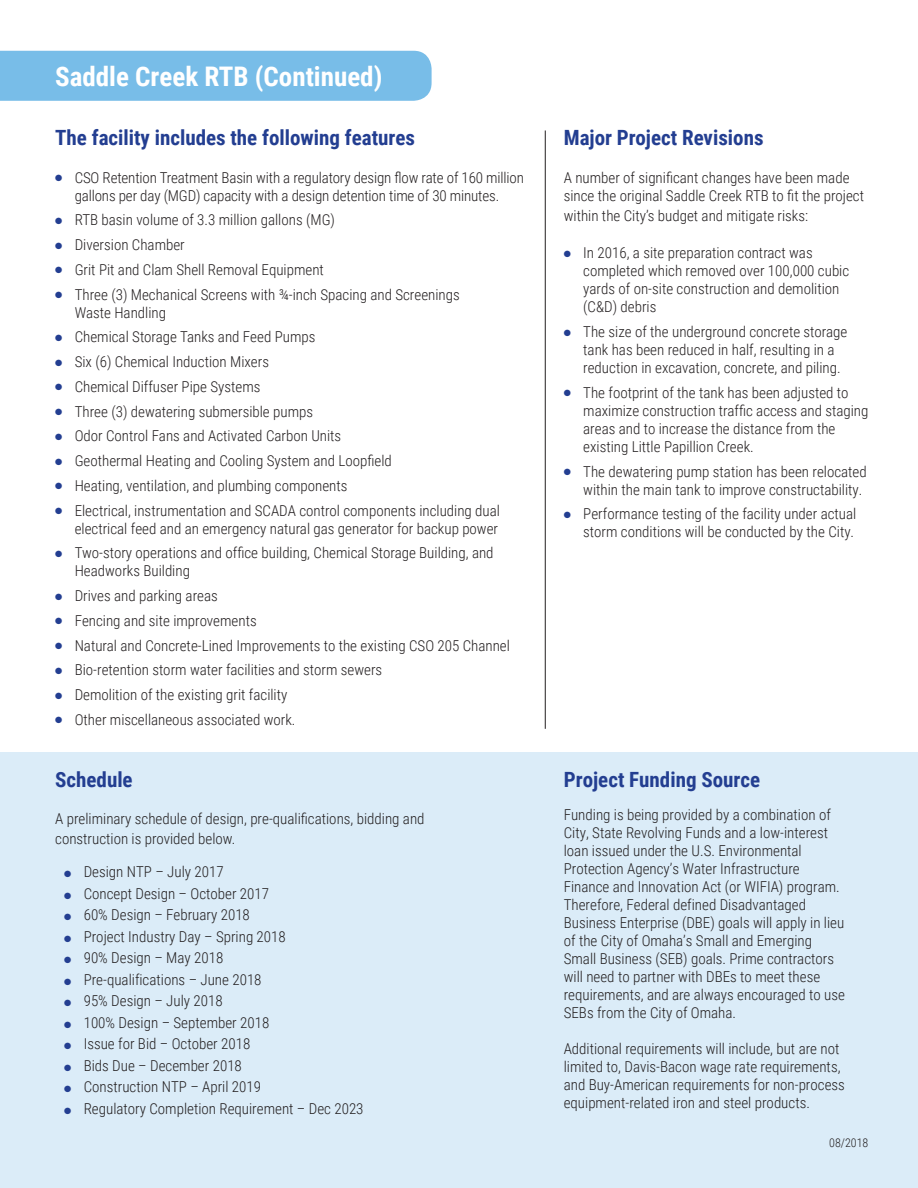
<style>
.page{position:relative;width:918px;height:1188px;background:#fff}
.page>*{position:absolute;margin:0;border:0;box-sizing:border-box;transform-origin:0 0}
.t1{font:700 27px "Roboto Condensed";color:#fff}
.Body_Copy{font:700 21px "Roboto Condensed";color:#233e91}
.Body_Copy-2{font:300 15px/18px "Roboto Condensed";color:#231f20}
.Body_Copy-3{font:300 12px "Roboto Condensed";color:#231f20}
.s1{color:#233e91}
</style>
<div class="page">
<div style="left:0;top:51px;width:432px;height:50px;background:#78bde8"></div>
<div style="left:0;top:753px;width:918px;height:435px;background:#dbecf8"></div>
<hr style="left:545px;top:130px;width:1px;height:599px;background:#231f20">
<p class="t1" style="left:55px;top:57px;width:329px">Saddle Creek RTB (Continued)</p>
<p class="Body_Copy" style="left:55px;top:123px;width:361px">The facility includes the following features</p>
<p class="Body_Copy-2" style="left:55px;top:168px;width:470px;text-align:center"><span class="s1">●</span> CSO Retention Treatment Basin with a regulatory design flow rate of 160 million gallons per day (MGD) capacity with a design detention time of 30 minutes.</p>
<p class="Body_Copy-2" style="left:55px;top:211px;width:281px"><span class="s1">●</span> RTB basin volume of 3.3 million gallons (MG)</p>
<p class="Body_Copy-2" style="left:55px;top:235px;width:131px"><span class="s1">●</span> Diversion Chamber</p>
<p class="Body_Copy-2" style="left:55px;top:260px;width:270px"><span class="s1">●</span> Grit Pit and Clam Shell Removal Equipment</p>
<p class="Body_Copy-2" style="left:75px;top:285px;width:387px;text-indent:-20px"><span class="s1">●</span> Three (3) Mechanical Screens with ¾-inch Spacing and Screenings<br>Waste Handling</p>
<p class="Body_Copy-2" style="left:55px;top:328px;width:262px"><span class="s1">●</span> Chemical Storage Tanks and Feed Pumps</p>
<p class="Body_Copy-2" style="left:55px;top:352px;width:215px"><span class="s1">●</span> Six (6) Chemical Induction Mixers</p>
<p class="Body_Copy-2" style="left:55px;top:377px;width:207px"><span class="s1">●</span> Chemical Diffuser Pipe Systems</p>
<p class="Body_Copy-2" style="left:55px;top:402px;width:259px"><span class="s1">●</span> Three (3) dewatering submersible pumps</p>
<p class="Body_Copy-2" style="left:55px;top:427px;width:288px"><span class="s1">●</span> Odor Control Fans and Activated Carbon Units</p>
<p class="Body_Copy-2" style="left:55px;top:451px;width:338px"><span class="s1">●</span> Geothermal Heating and Cooling System and Loopfield</p>
<p class="Body_Copy-2" style="left:55px;top:476px;width:294px"><span class="s1">●</span> Heating, ventilation, and plumbing components</p>
<p class="Body_Copy-2" style="left:55px;top:501px;width:446px;text-align:right"><span class="s1">●</span> Electrical, instrumentation and SCADA control components including dual electrical feed and an emergency natural gas generator for backup power</p>
<p class="Body_Copy-2" style="left:75px;top:544px;width:420px;text-indent:-20px"><span class="s1">●</span> Two-story operations and office building, Chemical Storage Building, and<br>Headworks Building</p>
<p class="Body_Copy-2" style="left:55px;top:586px;width:164px"><span class="s1">●</span> Drives and parking areas</p>
<p class="Body_Copy-2" style="left:55px;top:611px;width:203px"><span class="s1">●</span> Fencing and site improvements</p>
<p class="Body_Copy-2" style="left:55px;top:636px;width:456px"><span class="s1">●</span> Natural and Concrete-Lined Improvements to the existing CSO 205 Channel</p>
<p class="Body_Copy-2" style="left:55px;top:661px;width:329px"><span class="s1">●</span> Bio-retention storm water facilities and storm sewers</p>
<p class="Body_Copy-2" style="left:55px;top:685px;width:234px"><span class="s1">●</span> Demolition of the existing grit facility</p>
<p class="Body_Copy-2" style="left:55px;top:710px;width:242px"><span class="s1">●</span> Other miscellaneous associated work.</p>
<p class="Body_Copy" style="left:55px;top:764px;width:79px">Schedule</p>
<p class="Body_Copy-2" style="left:55px;top:809px;width:371px;line-height:19.8px">A preliminary schedule of design, pre-qualifications, bidding and construction is provided below.</p>
<p class="Body_Copy-2" style="left:64px;top:862px;width:161px"><span class="s1">●</span> Design NTP – July 2017</p>
<p class="Body_Copy-2" style="left:64px;top:884px;width:206px"><span class="s1">●</span> Concept Design – October 2017</p>
<p class="Body_Copy-2" style="left:64px;top:905px;width:187px"><span class="s1">●</span> 60% Design – February 2018</p>
<p class="Body_Copy-2" style="left:64px;top:927px;width:223px"><span class="s1">●</span> Project Industry Day – Spring 2018</p>
<p class="Body_Copy-2" style="left:64px;top:948px;width:161px"><span class="s1">●</span> 90% Design – May 2018</p>
<p class="Body_Copy-2" style="left:64px;top:970px;width:199px"><span class="s1">●</span> Pre-qualifications – June 2018</p>
<p class="Body_Copy-2" style="left:64px;top:991px;width:160px"><span class="s1">●</span> 95% Design – July 2018</p>
<p class="Body_Copy-2" style="left:64px;top:1013px;width:207px"><span class="s1">●</span> 100% Design – September 2018</p>
<p class="Body_Copy-2" style="left:64px;top:1034px;width:188px"><span class="s1">●</span> Issue for Bid – October 2018</p>
<p class="Body_Copy-2" style="left:64px;top:1056px;width:179px"><span class="s1">●</span> Bids Due – December 2018</p>
<p class="Body_Copy-2" style="left:64px;top:1077px;width:198px"><span class="s1">●</span> Construction NTP – April 2019</p>
<p class="Body_Copy-2" style="left:64px;top:1099px;width:301px"><span class="s1">●</span> Regulatory Completion Requirement – Dec 2023</p>
<p class="Body_Copy" style="left:564px;top:123px;width:201px">Major Project Revisions</p>
<p class="Body_Copy-2" style="left:564px;top:168px;width:302px">A number of significant changes have been made since the original Saddle Creek RTB to fit the project</p>
<p class="Body_Copy-2" style="left:564px;top:206px;width:246px">within the City’s budget and mitigate risks:</p>
<p class="Body_Copy-2" style="left:583px;top:243px;width:267px;text-indent:-20px"><span class="s1">●</span> In 2016, a site preparation contract was completed which removed over 100,000 cubic yards of on-site construction and demolition (C&amp;D) debris</p>
<p class="Body_Copy-2" style="left:583px;top:322px;width:266px;text-indent:-20px"><span class="s1">●</span> The size of the underground concrete storage tank has been reduced in half, resulting in a reduction in excavation, concrete, and piling.</p>
<p class="Body_Copy-2" style="left:583px;top:383px;width:287px;text-indent:-20px"><span class="s1">●</span> The footprint of the tank has been adjusted to maximize construction traffic access and staging areas and to increase the distance from the existing Little Papillion Creek.</p>
<p class="Body_Copy-2" style="left:564px;top:462px;width:305px;text-align:right"><span class="s1">●</span> The dewatering pump station has been relocated within the main tank to improve constructability.</p>
<p class="Body_Copy-2" style="left:564px;top:504px;width:294px;text-align:right"><span class="s1">●</span> Performance testing of the facility under actual storm conditions will be conducted by the City.</p>
<p class="Body_Copy" style="left:564px;top:764px;width:198px">Project Funding Source</p>
<p class="Body_Copy-2" style="left:564px;top:805px;width:283px">Funding is being provided by a combination of City, State Revolving Funds and a low-interest loan issued under the U.S. Environmental Protection Agency’s Water Infrastructure Finance and Innovation Act (or WIFIA) program.<br>Therefore, Federal defined Disadvantaged Business Enterprise (DBE) goals will apply in lieu of the City of Omaha’s Small and Emerging Small Business (SEB) goals. Prime contractors will need to partner with DBEs to meet these requirements, and are always encouraged to use SEBs from the City of Omaha.</p>
<p class="Body_Copy-2" style="left:564px;top:1039px;width:283px">Additional requirements will include, but are not limited to, Davis-Bacon wage rate requirements, and Buy-American requirements for non-process equipment-related iron and steel products.</p>
<p class="Body_Copy-3" style="left:829px;top:1135px;width:41px">08/2018</p>
</div>
